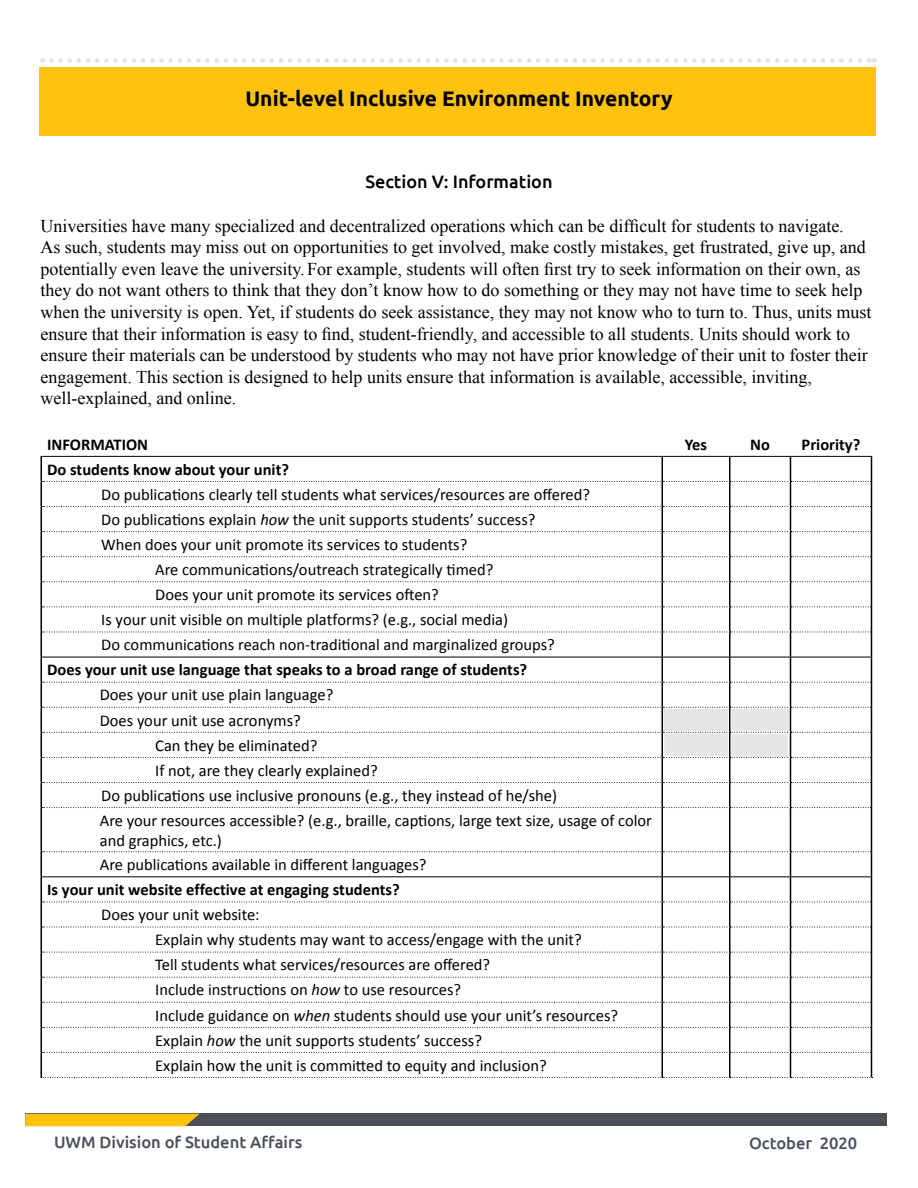
<style>
.page{position:relative;width:918px;height:1188px;background:#fff}
.page>*{position:absolute;margin:0;border:0;box-sizing:border-box;transform-origin:0 0}
.t1{font:700 21px "Ubuntu";color:#000}
.t2{font:18px/21.6px "Times New Roman";color:#000}
.t3{font:500 18px "Ubuntu";color:#000}
.t4{font:16.5px/25px "Calibri";color:#000}
.t5{font:700 16.5px "Calibri";color:#000}
.t6{font:500 16.5px "Ubuntu";color:#484f58}
.s1{font-style:italic}
</style>
<div class="page">
<div style="left:40px;top:67px;width:836px;height:68px;background:#ffc20e"></div>
<svg style="left:51px;top:58px;width:824px;height:5px"></svg>
<div style="left:25px;top:1114px;width:862px;height:12px;background:#4a5058"></div>
<div style="left:25px;top:1114px;width:174px;height:12px;background:#ffc20e"></div>
<hr style="left:40px;top:457px;width:2px;height:24px;background:#000">
<hr style="left:40px;top:481px;width:2px;height:26px;background:#000">
<hr style="left:40px;top:507px;width:2px;height:25px;background:#000">
<hr style="left:40px;top:532px;width:2px;height:25px;background:#000">
<hr style="left:40px;top:557px;width:2px;height:25px;background:#000">
<hr style="left:40px;top:582px;width:2px;height:25px;background:#000">
<hr style="left:40px;top:607px;width:2px;height:25px;background:#000">
<hr style="left:40px;top:632px;width:2px;height:25px;background:#000">
<hr style="left:40px;top:657px;width:2px;height:25px;background:#000">
<hr style="left:40px;top:682px;width:2px;height:25px;background:#000">
<hr style="left:40px;top:707px;width:2px;height:25px;background:#000">
<hr style="left:40px;top:732px;width:2px;height:25px;background:#000">
<hr style="left:40px;top:757px;width:2px;height:25px;background:#000">
<hr style="left:40px;top:782px;width:2px;height:26px;background:#000">
<hr style="left:40px;top:808px;width:2px;height:44px;background:#000">
<hr style="left:662px;top:808px;width:1px;height:43px;background:#000">
<hr style="left:729px;top:808px;width:1px;height:43px;background:#000">
<hr style="left:790px;top:808px;width:1px;height:43px;background:#000">
<hr style="left:871px;top:808px;width:1px;height:44px;background:#000">
<hr style="left:40px;top:852px;width:2px;height:25px;background:#000">
<hr style="left:40px;top:877px;width:2px;height:25px;background:#000">
<hr style="left:40px;top:902px;width:2px;height:25px;background:#000">
<hr style="left:40px;top:927px;width:2px;height:25px;background:#000">
<hr style="left:40px;top:952px;width:2px;height:25px;background:#000">
<hr style="left:40px;top:977px;width:2px;height:25px;background:#000">
<hr style="left:40px;top:1002px;width:2px;height:25px;background:#000">
<hr style="left:40px;top:1027px;width:2px;height:25px;background:#000">
<hr style="left:40px;top:1052px;width:2px;height:25px;background:#000">
<hr style="left:40px;top:456px;width:622px;height:1px;background:#000">
<hr style="left:662px;top:456px;width:68px;height:1px;background:#000">
<hr style="left:730px;top:456px;width:60px;height:1px;background:#000">
<hr style="left:790px;top:456px;width:82px;height:1px;background:#000">
<svg style="left:41px;top:851px;width:832px;height:227px"></svg>
<svg style="left:42px;top:457px;width:830px;height:351px"></svg>
<p class="t1" style="left:245px;top:85px;width:429px">Unit-level Inclusive Environment Inventory</p>
<p class="t3" style="left:365px;top:171px;width:189px">Section V: Information</p>
<p class="t2" style="left:40px;top:215px;width:833px">Universities have many specialized and decentralized operations which can be difficult for students to navigate.<br>As such, students may miss out on opportunities to get involved, make costly mistakes, get frustrated, give up, and potentially even leave the university.For example, students will often first try to seek information on their own, as they do not want others to think that they don’t know how to do something or they may not have time to seek help when the university is open. Yet, if students do seek assistance, they may not know who to turn to. Thus, units must ensure that their information is easy to find, student-friendly, and accessible to all students. Units should work to ensure their materials can be understood by students who may not have prior knowledge of their unit to foster their engagement. This section is designed to help units ensure that information is available, accessible, inviting, well-explained, and online.</p>
<p class="t5" style="left:47px;top:435px;width:102px">INFORMATION</p>
<p class="t5" style="left:685px;top:435px;width:24px">Yes</p>
<p class="t5" style="left:750px;top:435px;width:21px">No</p>
<p class="t5" style="left:802px;top:435px;width:60px">Priority?</p>
<p class="t5" style="left:47px;top:459px;width:243px">Do students know about your unit?</p>
<p class="t4" style="left:101px;top:482px;width:490px">Do publications clearly tell students what services/resources are offered?</p>
<p class="t4" style="left:101px;top:507px;width:436px">Do publications explain <span class="s1">how</span> the unit supports students’ success?</p>
<p class="t4" style="left:101px;top:532px;width:368px">When does your unit promote its services to students?</p>
<p class="t4" style="left:155px;top:557px;width:340px">Are communications/outreach strategically timed?</p>
<p class="t4" style="left:155px;top:582px;width:285px">Does your unit promote its services often?</p>
<p class="t4" style="left:101px;top:607px;width:408px">Is your unit visible on multiple platforms? (e.g., social media)</p>
<p class="t4" style="left:101px;top:632px;width:455px">Do communications reach non-traditional and marginalized groups?</p>
<p class="t5" style="left:47px;top:660px;width:482px">Does your unit use language that speaks to a broad range of students?</p>
<p class="t4" style="left:100px;top:683px;width:235px">Does your unit use plain language?<br>Does your unit use acronyms?</p>
<p class="t4" style="left:155px;top:733px;width:164px">Can they be eliminated?</p>
<p class="t4" style="left:155px;top:758px;width:224px">If not, are they clearly explained?</p>
<p class="t4" style="left:101px;top:783px;width:457px">Do publications use inclusive pronouns (e.g., they instead of he/she)</p>
<p class="t4" style="left:100px;top:808px;width:554px">Are your resources accessible? (e.g., braille, captions, large text size, usage of color</p>
<p class="t4" style="left:100px;top:828px;width:328px;line-height:24.3px">and graphics, etc.)<br>Are publications available in different languages?</p>
<p class="t5" style="left:47px;top:879px;width:354px">Is your unit website effective at engaging students?</p>
<p class="t4" style="left:155px;top:902px;width:465px;text-indent:-54px">Does your unit website:<br>Explain why students may want to access/engage with the unit?<br>Tell students what services/resources are offered?<br>Include instructions on <span class="s1">how</span> to use resources?<br>Include guidance on <span class="s1">when</span> students should use your unit’s resources?<br>Explain <span class="s1">how</span> the unit supports students’ success?<br>Explain how the unit is committed to equity and inclusion?</p>
<p class="t6" style="left:54px;top:1132px;width:250px">UWM Division of Student Affairs</p>
<p class="t6" style="left:749px;top:1132px;width:110px">October 2020</p>
</div>
